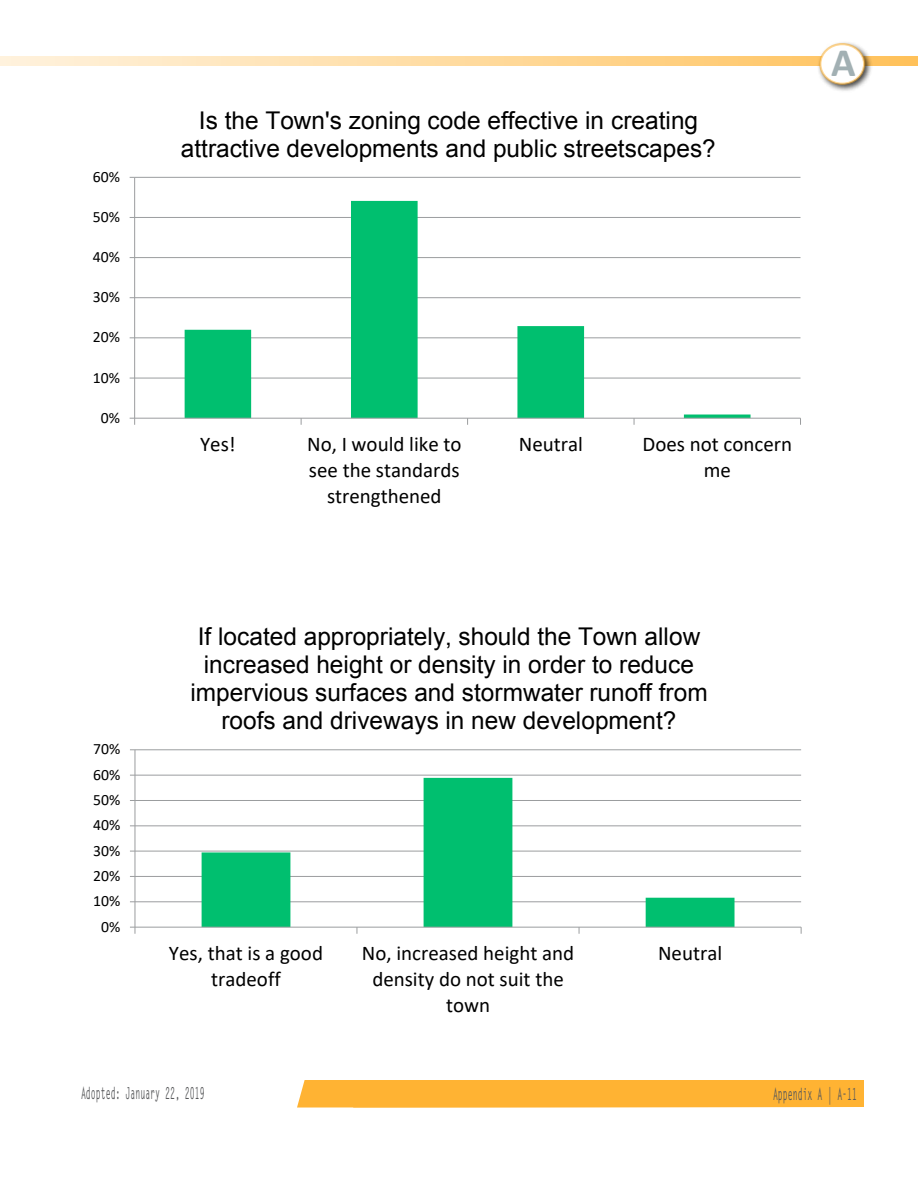
<style>
.page{position:relative;width:918px;height:1188px;background:#fff}
.page>*{position:absolute;margin:0;border:0;box-sizing:border-box;transform-origin:0 0}
.t1{font:700 40.5px "Calibri";color:#a2b0b3}
.t2{font:24.45px/28px "Arial";color:#000;text-align:center}
.t3{font:21px/25.7px "Calibri";color:#000;text-align:center}
.t4{font:700 16.5px "Letter Gothic Std";color:#58595b;scale:.5 1}
.t5{font:15.75px "Calibri";color:#000}
</style>
<div class="page">
<svg style="left:0;top:56px;width:918px;height:10px;background:#ffdba1"></svg>
<div style="left:297px;top:1080px;width:567px;height:28px;background:#ffb333"></div>
<div style="left:817px;top:41px;width:57px;height:52px;background:#000;opacity:.75"></div>
<div style="left:820px;top:44px;width:44px;height:40px;background:#fff;border-radius:50%"></div>
<div style="left:819px;top:43px;width:46px;height:42px;border:2px solid #ffb333;border-radius:50%"></div>
<hr style="left:135px;top:378px;width:666px;height:1px;background:#9b9d9f">
<hr style="left:135px;top:338px;width:666px;height:1px;background:#9b9d9f">
<hr style="left:135px;top:297px;width:666px;height:1px;background:#9b9d9f">
<hr style="left:135px;top:257px;width:666px;height:1px;background:#9b9d9f">
<hr style="left:135px;top:217px;width:666px;height:1px;background:#9b9d9f">
<hr style="left:135px;top:177px;width:666px;height:1px;background:#9b9d9f">
<svg style="left:185px;top:201px;width:566px;height:217px"></svg>
<hr style="left:135px;top:418px;width:666px;height:1px;background:#9b9d9f">
<hr style="left:134px;top:177px;width:1px;height:241px;background:#9b9d9f">
<hr style="left:135px;top:902px;width:666px;height:1px;background:#9b9d9f">
<hr style="left:135px;top:876px;width:666px;height:1px;background:#9b9d9f">
<hr style="left:135px;top:851px;width:666px;height:1px;background:#9b9d9f">
<hr style="left:135px;top:826px;width:666px;height:1px;background:#9b9d9f">
<hr style="left:135px;top:800px;width:666px;height:1px;background:#9b9d9f">
<hr style="left:135px;top:775px;width:666px;height:1px;background:#9b9d9f">
<hr style="left:135px;top:750px;width:666px;height:1px;background:#9b9d9f">
<svg style="left:202px;top:778px;width:533px;height:149px"></svg>
<hr style="left:135px;top:927px;width:666px;height:1px;background:#9b9d9f">
<hr style="left:135px;top:750px;width:1px;height:177px;background:#9b9d9f">
<svg style="left:130px;top:927px;width:6px;height:7px"></svg>
<p class="t5" style="left:93px;top:166px;width:29px">60%</p>
<p class="t5" style="left:93px;top:206px;width:29px">50%</p>
<p class="t5" style="left:93px;top:246px;width:29px">40%</p>
<p class="t5" style="left:93px;top:286px;width:29px">30%</p>
<p class="t5" style="left:93px;top:326px;width:29px">20%</p>
<p class="t5" style="left:93px;top:366px;width:29px">10%</p>
<p class="t5" style="left:101px;top:407px;width:21px">0%</p>
<p class="t5" style="left:93px;top:738px;width:29px">70%</p>
<p class="t5" style="left:93px;top:764px;width:29px">60%</p>
<p class="t5" style="left:93px;top:789px;width:29px">50%</p>
<p class="t5" style="left:93px;top:814px;width:29px">40%</p>
<p class="t5" style="left:93px;top:840px;width:29px">30%</p>
<p class="t5" style="left:93px;top:865px;width:29px">20%</p>
<p class="t5" style="left:93px;top:890px;width:29px">10%</p>
<p class="t5" style="left:101px;top:916px;width:21px">0%</p>
<p class="t2" style="left:181px;top:106px;width:537px">Is the Town's zoning code effective in creating attractive developments and public streetscapes?</p>
<h1 class="t1" style="left:831px;top:37px;width:26px">A</h1>
<p class="t3" style="left:200px;top:431px;width:37px">Yes!</p>
<p class="t3" style="left:307px;top:431px;width:156px">No, I would like to see the standards strengthened</p>
<p class="t3" style="left:519px;top:431px;width:66px">Neutral</p>
<p class="t3" style="left:643px;top:431px;width:151px">Does not concern me</p>
<p class="t2" style="left:190px;top:623px;width:519px">If located appropriately, should the Town allow increased height or density in order to reduce impervious surfaces and stormwater runoff from roofs and driveways in new development?</p>
<p class="t3" style="left:169px;top:940px;width:156px">Yes, that is a good tradeoff</p>
<p class="t3" style="left:362px;top:940px;width:214px">No, increased height and density do not suit the town</p>
<p class="t3" style="left:658px;top:940px;width:66px">Neutral</p>
<p class="t4" style="left:782px;top:1080px;width:150px">Appendix | A-11</p>
<p class="t4" style="left:81px;top:1083px;width:249px">Adopted: January 22, 2019</p>
<p class="t4" style="left:773px;top:1084px;width:170px">Appendix A | A-11</p>
</div>
